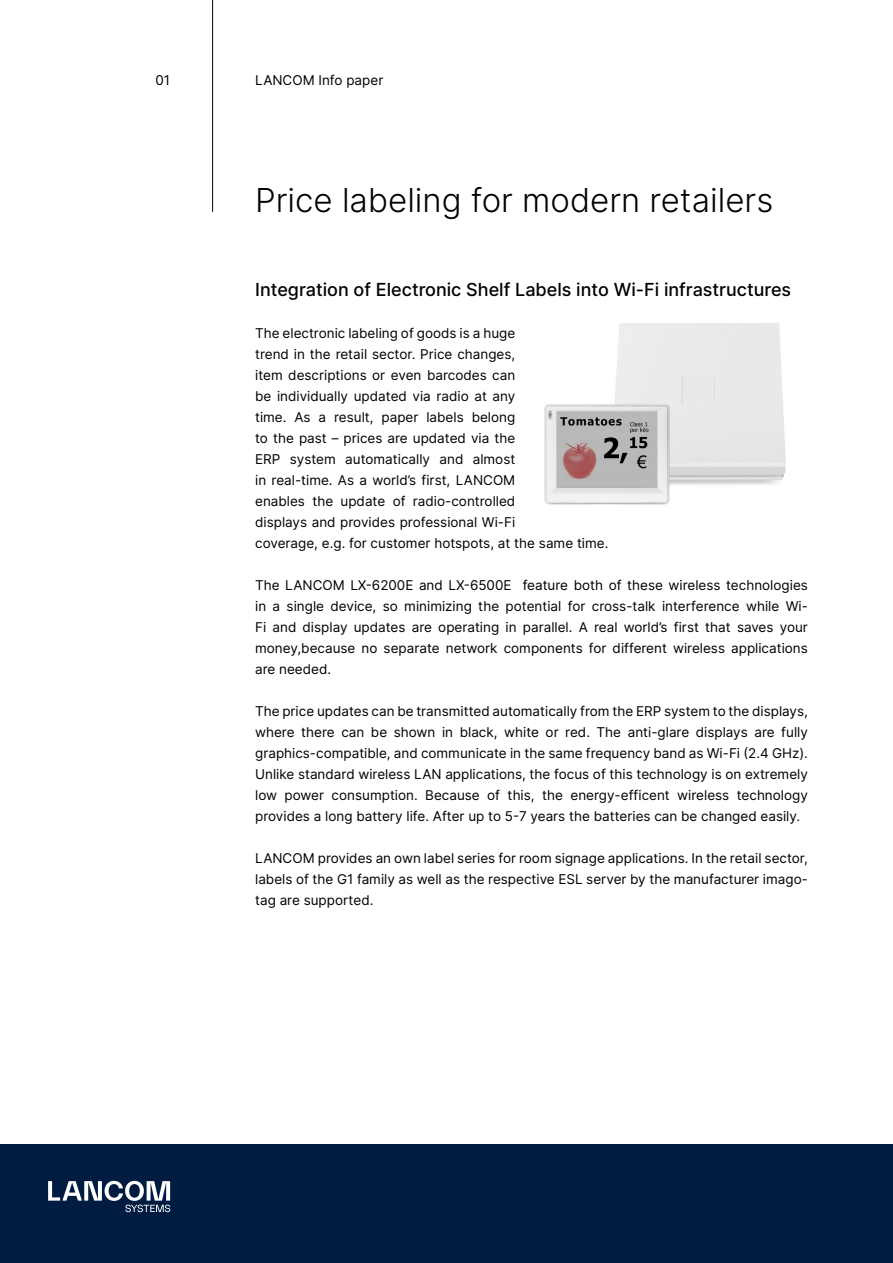
<style>
.page{position:relative;width:893px;height:1263px;background:#fff}
.page>*{position:absolute;margin:0;border:0;box-sizing:border-box;transform-origin:0 0}
.t1{font:300 33px "Inter";color:#000}
.t2{font:500 18px "Inter";color:#000}
.t3{font:13.5px/21px "Inter";color:#000;text-align:justify}
</style>
<div class="page">
<hr style="left:212px;top:0;width:1px;height:212px;background:#000">
<div style="left:0;top:1144px;width:893px;height:119px;background:#001d41"></div>
<svg style="left:48px;top:1181px;width:122px;height:31px"></svg>
<img style="left:544px;top:323px;width:242px;height:182px">
<p class="t3" style="left:155px;top:69px;width:16px">01</p>
<p class="t3" style="left:255px;top:69px;width:130px">LANCOM Info paper</p>
<h1 class="t1" style="left:255px;top:176px;width:520px">Price labeling for modern retailers</h1>
<h2 class="t2" style="left:255px;top:276px;width:538px">Integration of Electronic Shelf Labels into Wi-Fi infrastructures</h2>
<p class="t3" style="left:255px;top:322px;width:355px;text-align:left">The electronic labeling of goods is a huge<br>trend in the retail sector. Price changes,<br>item descriptions or even barcodes can<br>be individually updated via radio at any<br>time. As a result, paper labels belong<br>to the past – prices are updated via the<br>ERP system automatically and almost<br>in real-time. As a world’s first, LANCOM<br>enables the update of radio-controlled<br>displays and provides professional Wi-Fi<br>coverage, e.g. for customer hotspots, at the same time.</p>
<p class="t3" style="left:255px;top:574px;width:554px">The LANCOM LX-6200E and LX-6500E feature both of these wireless technologies in a single device, so minimizing the potential for cross-talk interference while Wi-Fi and display updates are operating in parallel. A real world’s first that saves your money,because no separate network components for different wireless applications are needed.</p>
<p class="t3" style="left:255px;top:700px;width:554px">The price updates can be transmitted automatically from the ERP system to the displays, where there can be shown in black, white or red. The anti-glare displays are fully graphics-compatible, and communicate in the same frequency band as Wi-Fi (2.4 GHz).<br>Unlike standard wireless LAN applications, the focus of this technology is on extremely low power consumption. Because of this, the energy-efficent wireless technology provides a long battery life. After up to 5-7 years the batteries can be changed easily.</p>
<p class="t3" style="left:255px;top:847px;width:554px">LANCOM provides an own label series for room signage applications. In the retail sector, labels of the G1 family as well as the respective ESL server by the manufacturer imago&shy;tag are supported.</p>
</div>
